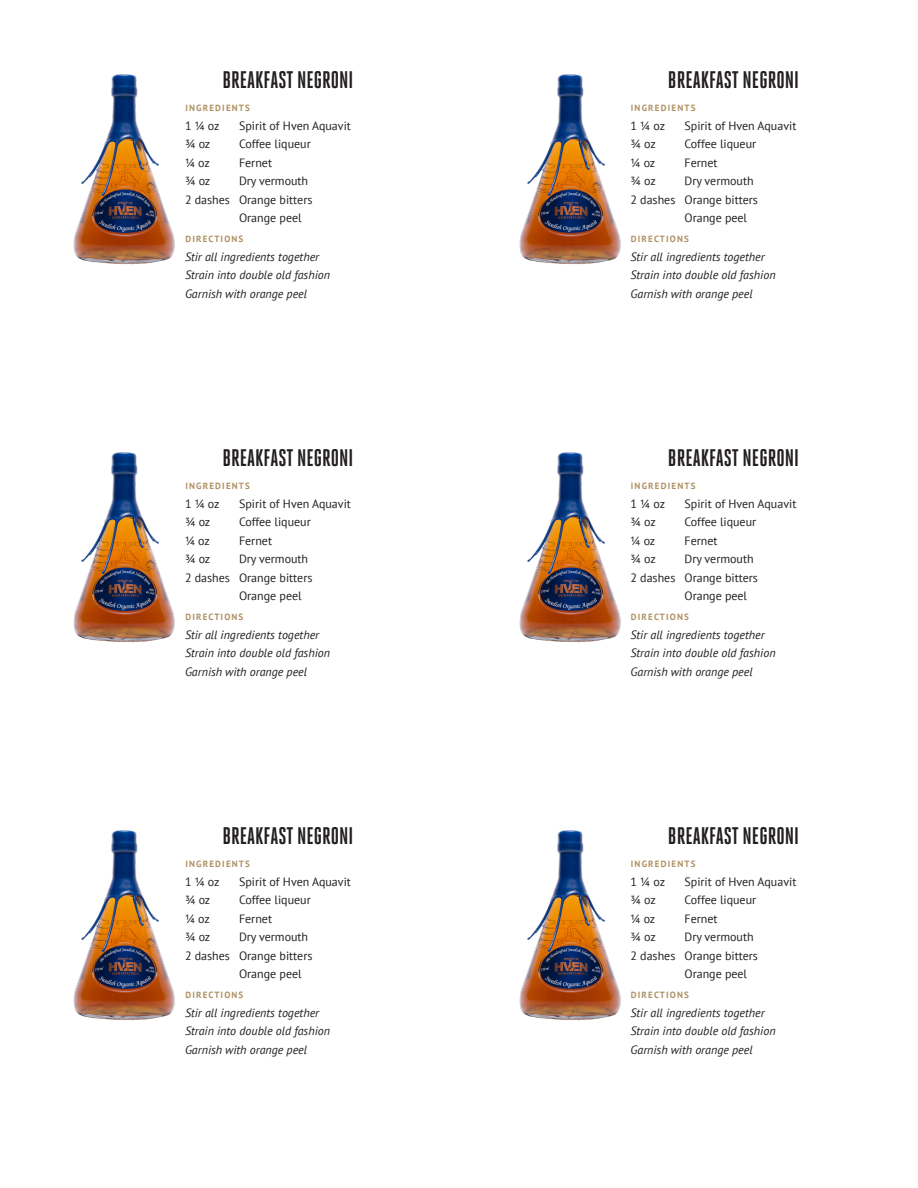
<style>
.page{position:relative;width:918px;height:1188px;background:#fff}
.page>*{position:absolute;margin:0;border:0;box-sizing:border-box;transform-origin:0 0}
.st_cocktail_name{font:700 24px "Heroic Condensed";color:#231f20}
.st_cocktail_ingredie{font:12px "PT Sans";color:#231f20}
.st_cocktail_instruct{font:italic 12px "PT Sans";color:#231f20}
.st_cocktail_headers{font:700 9px "PT Sans";letter-spacing:.13em;color:#af9163}
</style>
<div class="page">
<img style="left:73px;top:74px;width:102px;height:191px">
<img style="left:519px;top:74px;width:102px;height:191px">
<img style="left:73px;top:452px;width:102px;height:191px">
<img style="left:519px;top:452px;width:102px;height:191px">
<img style="left:73px;top:830px;width:102px;height:191px">
<img style="left:519px;top:830px;width:102px;height:191px">
<p class="st_cocktail_name" style="left:222px;top:66px;width:133px">BREAKFAST NEGRONI</p>
<p class="st_cocktail_headers" style="left:185px;top:102px;width:66px">INGREDIENTS</p>
<p class="st_cocktail_ingredie" style="left:185px;top:118px;width:36px">1 1/4 oz</p>
<p class="st_cocktail_ingredie" style="left:239px;top:118px;width:113px">Spirit of Hven Aquavit</p>
<p class="st_cocktail_ingredie" style="left:185px;top:136px;width:27px">3/4 oz</p>
<p class="st_cocktail_ingredie" style="left:239px;top:136px;width:73px">Coffee liqueur</p>
<p class="st_cocktail_ingredie" style="left:185px;top:155px;width:26px">1/4 oz</p>
<p class="st_cocktail_ingredie" style="left:239px;top:155px;width:35px">Fernet</p>
<p class="st_cocktail_ingredie" style="left:185px;top:173px;width:27px">3/4 oz</p>
<p class="st_cocktail_ingredie" style="left:239px;top:173px;width:71px">Dry vermouth</p>
<p class="st_cocktail_ingredie" style="left:185px;top:192px;width:129px">2 dashes Orange bitters</p>
<p class="st_cocktail_ingredie" style="left:239px;top:210px;width:64px">Orange peel</p>
<p class="st_cocktail_headers" style="left:185px;top:233px;width:60px">DIRECTIONS</p>
<p class="st_cocktail_instruct" style="left:185px;top:249px;width:136px">Stir all ingredients together</p>
<p class="st_cocktail_instruct" style="left:185px;top:267px;width:147px">Strain into double old fashion</p>
<p class="st_cocktail_instruct" style="left:185px;top:286px;width:124px">Garnish with orange peel</p>
<p class="st_cocktail_name" style="left:222px;top:444px;width:133px">BREAKFAST NEGRONI</p>
<p class="st_cocktail_headers" style="left:185px;top:480px;width:66px">INGREDIENTS</p>
<p class="st_cocktail_ingredie" style="left:185px;top:496px;width:36px">1 1/4 oz</p>
<p class="st_cocktail_ingredie" style="left:239px;top:496px;width:113px">Spirit of Hven Aquavit</p>
<p class="st_cocktail_ingredie" style="left:185px;top:514px;width:27px">3/4 oz</p>
<p class="st_cocktail_ingredie" style="left:239px;top:514px;width:73px">Coffee liqueur</p>
<p class="st_cocktail_ingredie" style="left:185px;top:533px;width:26px">1/4 oz</p>
<p class="st_cocktail_ingredie" style="left:239px;top:533px;width:35px">Fernet</p>
<p class="st_cocktail_ingredie" style="left:185px;top:551px;width:27px">3/4 oz</p>
<p class="st_cocktail_ingredie" style="left:239px;top:551px;width:71px">Dry vermouth</p>
<p class="st_cocktail_ingredie" style="left:185px;top:570px;width:129px">2 dashes Orange bitters</p>
<p class="st_cocktail_ingredie" style="left:239px;top:588px;width:64px">Orange peel</p>
<p class="st_cocktail_headers" style="left:185px;top:611px;width:60px">DIRECTIONS</p>
<p class="st_cocktail_instruct" style="left:185px;top:627px;width:136px">Stir all ingredients together</p>
<p class="st_cocktail_instruct" style="left:185px;top:645px;width:147px">Strain into double old fashion</p>
<p class="st_cocktail_instruct" style="left:185px;top:664px;width:124px">Garnish with orange peel</p>
<p class="st_cocktail_name" style="left:222px;top:822px;width:133px">BREAKFAST NEGRONI</p>
<p class="st_cocktail_headers" style="left:185px;top:858px;width:66px">INGREDIENTS</p>
<p class="st_cocktail_ingredie" style="left:185px;top:874px;width:36px">1 1/4 oz</p>
<p class="st_cocktail_ingredie" style="left:239px;top:874px;width:113px">Spirit of Hven Aquavit</p>
<p class="st_cocktail_ingredie" style="left:185px;top:892px;width:27px">3/4 oz</p>
<p class="st_cocktail_ingredie" style="left:239px;top:892px;width:73px">Coffee liqueur</p>
<p class="st_cocktail_ingredie" style="left:185px;top:911px;width:26px">1/4 oz</p>
<p class="st_cocktail_ingredie" style="left:239px;top:911px;width:35px">Fernet</p>
<p class="st_cocktail_ingredie" style="left:185px;top:929px;width:27px">3/4 oz</p>
<p class="st_cocktail_ingredie" style="left:239px;top:929px;width:71px">Dry vermouth</p>
<p class="st_cocktail_ingredie" style="left:185px;top:948px;width:129px">2 dashes Orange bitters</p>
<p class="st_cocktail_ingredie" style="left:239px;top:966px;width:64px">Orange peel</p>
<p class="st_cocktail_headers" style="left:185px;top:989px;width:60px">DIRECTIONS</p>
<p class="st_cocktail_instruct" style="left:185px;top:1005px;width:136px">Stir all ingredients together</p>
<p class="st_cocktail_instruct" style="left:185px;top:1023px;width:147px">Strain into double old fashion</p>
<p class="st_cocktail_instruct" style="left:185px;top:1042px;width:124px">Garnish with orange peel</p>
<p class="st_cocktail_name" style="left:668px;top:66px;width:133px">BREAKFAST NEGRONI</p>
<p class="st_cocktail_headers" style="left:631px;top:102px;width:66px">INGREDIENTS</p>
<p class="st_cocktail_ingredie" style="left:631px;top:118px;width:36px">1 1/4 oz</p>
<p class="st_cocktail_ingredie" style="left:685px;top:118px;width:113px">Spirit of Hven Aquavit</p>
<p class="st_cocktail_ingredie" style="left:631px;top:136px;width:27px">3/4 oz</p>
<p class="st_cocktail_ingredie" style="left:685px;top:136px;width:73px">Coffee liqueur</p>
<p class="st_cocktail_ingredie" style="left:631px;top:155px;width:26px">1/4 oz</p>
<p class="st_cocktail_ingredie" style="left:685px;top:155px;width:35px">Fernet</p>
<p class="st_cocktail_ingredie" style="left:631px;top:173px;width:27px">3/4 oz</p>
<p class="st_cocktail_ingredie" style="left:685px;top:173px;width:71px">Dry vermouth</p>
<p class="st_cocktail_ingredie" style="left:631px;top:192px;width:129px">2 dashes Orange bitters</p>
<p class="st_cocktail_ingredie" style="left:685px;top:210px;width:64px">Orange peel</p>
<p class="st_cocktail_headers" style="left:631px;top:233px;width:60px">DIRECTIONS</p>
<p class="st_cocktail_instruct" style="left:631px;top:249px;width:136px">Stir all ingredients together</p>
<p class="st_cocktail_instruct" style="left:631px;top:267px;width:147px">Strain into double old fashion</p>
<p class="st_cocktail_instruct" style="left:631px;top:286px;width:124px">Garnish with orange peel</p>
<p class="st_cocktail_name" style="left:668px;top:444px;width:133px">BREAKFAST NEGRONI</p>
<p class="st_cocktail_headers" style="left:631px;top:480px;width:66px">INGREDIENTS</p>
<p class="st_cocktail_ingredie" style="left:631px;top:496px;width:36px">1 1/4 oz</p>
<p class="st_cocktail_ingredie" style="left:685px;top:496px;width:113px">Spirit of Hven Aquavit</p>
<p class="st_cocktail_ingredie" style="left:631px;top:514px;width:27px">3/4 oz</p>
<p class="st_cocktail_ingredie" style="left:685px;top:514px;width:73px">Coffee liqueur</p>
<p class="st_cocktail_ingredie" style="left:631px;top:533px;width:26px">1/4 oz</p>
<p class="st_cocktail_ingredie" style="left:685px;top:533px;width:35px">Fernet</p>
<p class="st_cocktail_ingredie" style="left:631px;top:551px;width:27px">3/4 oz</p>
<p class="st_cocktail_ingredie" style="left:685px;top:551px;width:71px">Dry vermouth</p>
<p class="st_cocktail_ingredie" style="left:631px;top:570px;width:129px">2 dashes Orange bitters</p>
<p class="st_cocktail_ingredie" style="left:685px;top:588px;width:64px">Orange peel</p>
<p class="st_cocktail_headers" style="left:631px;top:611px;width:60px">DIRECTIONS</p>
<p class="st_cocktail_instruct" style="left:631px;top:627px;width:136px">Stir all ingredients together</p>
<p class="st_cocktail_instruct" style="left:631px;top:645px;width:147px">Strain into double old fashion</p>
<p class="st_cocktail_instruct" style="left:631px;top:664px;width:124px">Garnish with orange peel</p>
<p class="st_cocktail_name" style="left:668px;top:822px;width:133px">BREAKFAST NEGRONI</p>
<p class="st_cocktail_headers" style="left:631px;top:858px;width:66px">INGREDIENTS</p>
<p class="st_cocktail_ingredie" style="left:631px;top:874px;width:36px">1 1/4 oz</p>
<p class="st_cocktail_ingredie" style="left:685px;top:874px;width:113px">Spirit of Hven Aquavit</p>
<p class="st_cocktail_ingredie" style="left:631px;top:892px;width:27px">3/4 oz</p>
<p class="st_cocktail_ingredie" style="left:685px;top:892px;width:73px">Coffee liqueur</p>
<p class="st_cocktail_ingredie" style="left:631px;top:911px;width:26px">1/4 oz</p>
<p class="st_cocktail_ingredie" style="left:685px;top:911px;width:35px">Fernet</p>
<p class="st_cocktail_ingredie" style="left:631px;top:929px;width:27px">3/4 oz</p>
<p class="st_cocktail_ingredie" style="left:685px;top:929px;width:71px">Dry vermouth</p>
<p class="st_cocktail_ingredie" style="left:631px;top:948px;width:129px">2 dashes Orange bitters</p>
<p class="st_cocktail_ingredie" style="left:685px;top:966px;width:64px">Orange peel</p>
<p class="st_cocktail_headers" style="left:631px;top:989px;width:60px">DIRECTIONS</p>
<p class="st_cocktail_instruct" style="left:631px;top:1005px;width:136px">Stir all ingredients together</p>
<p class="st_cocktail_instruct" style="left:631px;top:1023px;width:147px">Strain into double old fashion</p>
<p class="st_cocktail_instruct" style="left:631px;top:1042px;width:124px">Garnish with orange peel</p>
</div>
